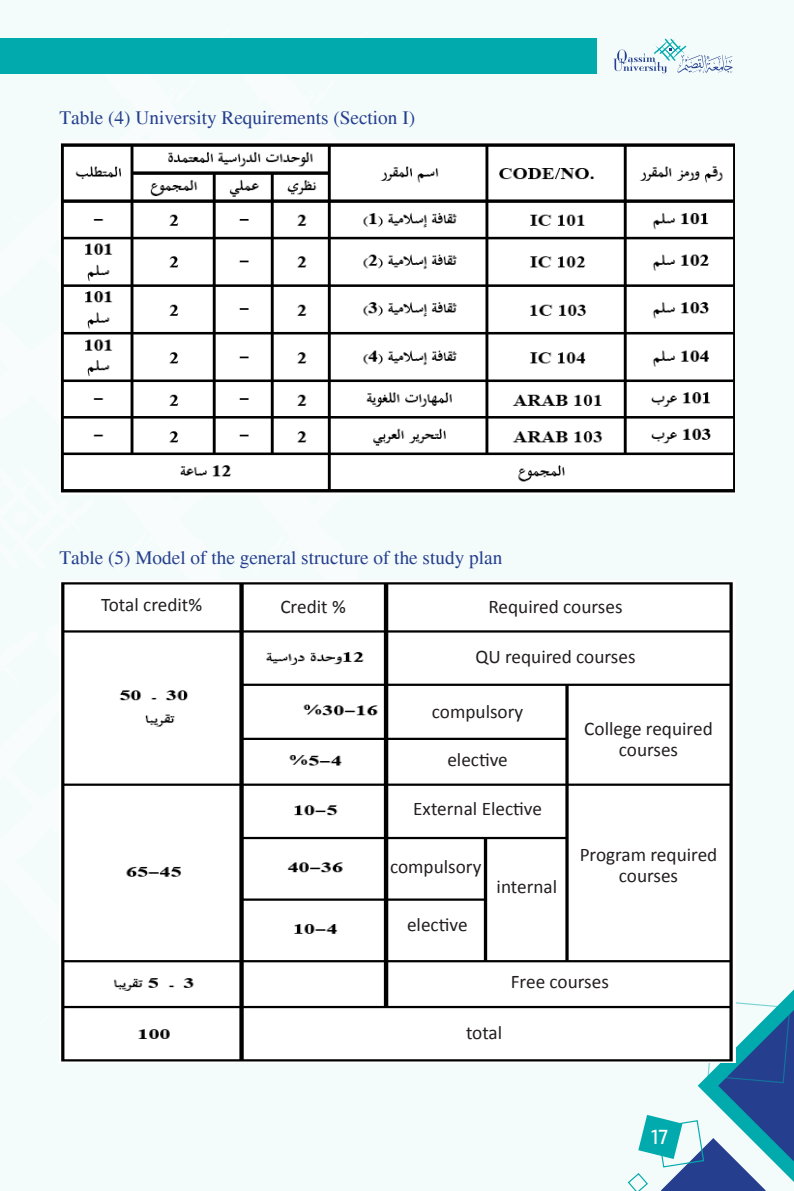
<style>
.page{position:relative;width:794px;height:1191px;background:#f3fbfb}
.page>*{position:absolute;margin:0;border:0;box-sizing:border-box;transform-origin:0 0}
.t1{font:21px "The Sans";color:#fff}
.t2{font:19.25px/20.8px "Calibri";color:#231f20;text-align:center}
.t3{font:19.25px "Times";color:#253f8e}
</style>
<div class="page">
<svg style="left:627px;top:989px;width:167px;height:202px"></svg>
<div style="left:0;top:38px;width:596px;height:35px;background:#00aaad"></div>
<svg style="left:613px;top:38px;width:119px;height:35px"></svg>
<img style="left:60px;top:140px;width:674px;height:355px">
<img style="left:60px;top:580px;width:676px;height:483px">
<div style="left:79px;top:596px;width:145px;height:29px;background:#fff"></div>
<div style="left:255px;top:588px;width:116px;height:39px;background:#fff"></div>
<div style="left:453px;top:588px;width:204px;height:39px;background:#fff"></div>
<div style="left:453px;top:638px;width:204px;height:40px;background:#fff"></div>
<div style="left:576px;top:710px;width:145px;height:54px;background:#fff"></div>
<div style="left:576px;top:847px;width:145px;height:53px;background:#fff"></div>
<div style="left:487px;top:973px;width:145px;height:24px;background:#fff"></div>
<div style="left:405px;top:800px;width:145px;height:24px;background:#fff"></div>
<div style="left:412px;top:1025px;width:144px;height:24px;background:#fff"></div>
<div style="left:397px;top:917px;width:80px;height:24px;background:#fff"></div>
<div style="left:437px;top:752px;width:81px;height:24px;background:#fff"></div>
<div style="left:389px;top:858px;width:93px;height:25px;background:#fff"></div>
<div style="left:431px;top:703px;width:93px;height:24px;background:#fff"></div>
<div style="left:491px;top:878px;width:71px;height:51px;background:#fff"></div>
<p class="t3" style="left:60px;top:107px;width:357px">Table (4) University Requirements (Section I)</p>
<p class="t3" style="left:60px;top:547px;width:444px">Table (5) Model of the general structure of the study plan</p>
<p class="t2" style="left:101px;top:594px;width:102px">Total credit%</p>
<p class="t2" style="left:280px;top:596px;width:67px">Credit %</p>
<p class="t2" style="left:488px;top:596px;width:136px">Required courses</p>
<p class="t2" style="left:475px;top:646px;width:162px">QU required courses</p>
<p class="t2" style="left:432px;top:701px;width:93px">compulsory</p>
<p class="t2" style="left:447px;top:749px;width:62px">elective</p>
<p class="t2" style="left:413px;top:798px;width:130px">External Elective</p>
<p class="t2" style="left:390px;top:856px;width:93px">compulsory</p>
<p class="t2" style="left:407px;top:914px;width:62px">elective</p>
<p class="t2" style="left:496px;top:876px;width:62px">internal</p>
<p class="t2" style="left:584px;top:718px;width:130px">College required courses</p>
<p class="t2" style="left:579px;top:844px;width:139px">Program required courses</p>
<p class="t2" style="left:511px;top:971px;width:100px">Free courses</p>
<p class="t2" style="left:466px;top:1022px;width:38px">total</p>
<p class="t1" style="left:651px;top:1123px;width:18px">17</p>
</div>
